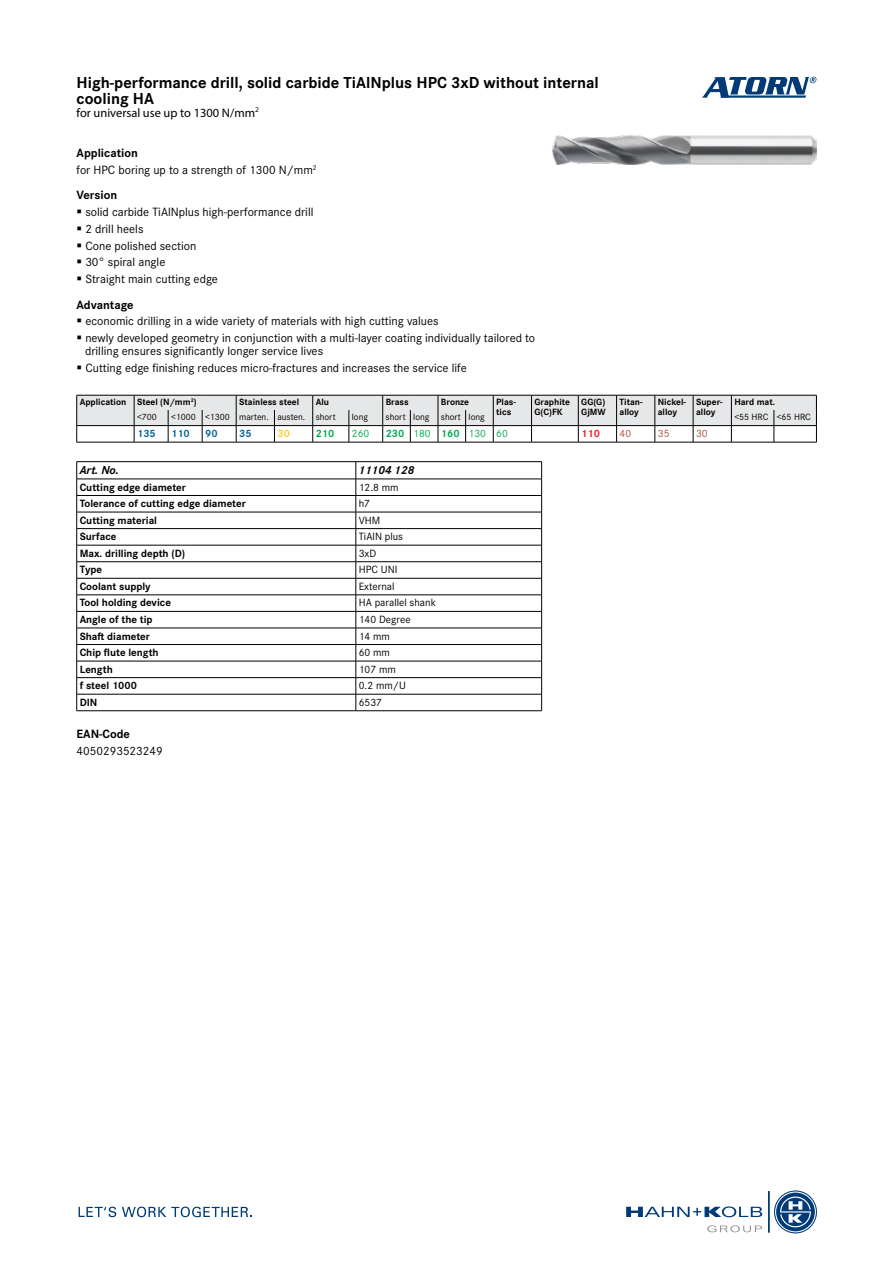
<style>
.page{position:relative;width:893px;height:1263px;background:#fff}
.page>*{position:absolute;margin:0;border:0;box-sizing:border-box;transform-origin:0 0}
.t1{font:700 16.5px/16.5px "Corporate S Pro";color:#000}
.t2{font:12.45px/16.8px "Corporate S Pro";color:#000}
.t3{font:12.45px "Myriad Pro";color:#000}
.t4{font:700 12.45px "Corporate S Pro";color:#000}
.t5{font:italic 700 12px "Corporate S Pro";color:#000}
.t6{font:700 10.95px "Corporate S Pro";color:#000}
.t7{font:10.95px "Corporate S Pro";color:#000}
.t8{font:10.95px "Corporate S Pro";color:#00ab4e}
.t9{font:700 10.95px "Corporate S Pro";color:#00669b}
.t10{font:10.95px "Corporate S Pro";color:#aa4e3d}
.t11{font:700 10.95px "Corporate S Pro";color:#00ab4e}
.t12{font:700 10.95px "Corporate S Pro";color:#ed1d24}
.t13{font:700 10.95px "Corporate S Pro";color:#ffcc31}
.t14{font:700 9.45px/9.4px "Corporate S Pro";color:#000}
.t15{font:9.45px "Corporate S Pro";color:#000}
.s1{font-weight:700}
</style>
<div class="page">
<img style="left:553px;top:136px;width:263px;height:29px">
<svg style="left:702px;top:77px;width:114px;height:21px"></svg>
<svg style="left:626px;top:1206px;width:136px;height:11px"></svg>
<hr style="left:768px;top:1191px;width:1px;height:41px;background:#003b78">
<svg style="left:775px;top:1191px;width:41px;height:42px"></svg>
<div style="left:774px;top:1191px;width:42px;height:42px;border:2px solid #fff;border-radius:50%"></div>
<div style="left:774px;top:1191px;width:42px;height:42px;border:1px solid #003b78;border-radius:50%"></div>
<svg style="left:707px;top:1225px;width:55px;height:7px"></svg>
<svg style="left:79px;top:1207px;width:37px;height:10px"></svg>
<svg style="left:122px;top:1206px;width:130px;height:11px"></svg>
<svg style="left:76px;top:395px;width:741px;height:48px"></svg>
<hr style="left:774px;top:442px;width:43px;height:1px;background:#000">
<hr style="left:77px;top:461px;width:279px;height:1px;background:#000">
<hr style="left:356px;top:461px;width:186px;height:1px;background:#000">
<hr style="left:77px;top:479px;width:279px;height:1px;background:#000">
<hr style="left:356px;top:479px;width:186px;height:1px;background:#000">
<hr style="left:77px;top:495px;width:279px;height:1px;background:#000">
<hr style="left:356px;top:495px;width:186px;height:1px;background:#000">
<hr style="left:77px;top:512px;width:279px;height:1px;background:#000">
<hr style="left:356px;top:512px;width:186px;height:1px;background:#000">
<hr style="left:77px;top:528px;width:279px;height:1px;background:#000">
<hr style="left:356px;top:528px;width:186px;height:1px;background:#000">
<hr style="left:77px;top:545px;width:279px;height:1px;background:#000">
<hr style="left:356px;top:545px;width:186px;height:1px;background:#000">
<hr style="left:77px;top:561px;width:279px;height:1px;background:#000">
<hr style="left:356px;top:561px;width:186px;height:1px;background:#000">
<hr style="left:77px;top:578px;width:279px;height:1px;background:#000">
<hr style="left:356px;top:578px;width:186px;height:1px;background:#000">
<hr style="left:77px;top:595px;width:279px;height:1px;background:#000">
<hr style="left:356px;top:595px;width:186px;height:1px;background:#000">
<hr style="left:77px;top:611px;width:279px;height:1px;background:#000">
<hr style="left:356px;top:611px;width:186px;height:1px;background:#000">
<hr style="left:77px;top:628px;width:279px;height:1px;background:#000">
<hr style="left:356px;top:628px;width:186px;height:1px;background:#000">
<hr style="left:77px;top:644px;width:279px;height:1px;background:#000">
<hr style="left:356px;top:644px;width:186px;height:1px;background:#000">
<hr style="left:77px;top:661px;width:279px;height:1px;background:#000">
<hr style="left:356px;top:661px;width:186px;height:1px;background:#000">
<hr style="left:77px;top:677px;width:279px;height:1px;background:#000">
<hr style="left:356px;top:677px;width:186px;height:1px;background:#000">
<hr style="left:77px;top:694px;width:279px;height:1px;background:#000">
<svg style="left:76px;top:462px;width:1px;height:248px"></svg>
<hr style="left:77px;top:710px;width:279px;height:1px;background:#000">
<hr style="left:356px;top:694px;width:186px;height:1px;background:#000">
<svg style="left:356px;top:462px;width:1px;height:248px"></svg>
<svg style="left:541px;top:462px;width:1px;height:248px"></svg>
<hr style="left:356px;top:710px;width:186px;height:1px;background:#000">
<h1 class="t1" style="left:77px;top:73px;width:524px">High-performance drill, solid carbide TiAlNplus HPC 3xD without internal cooling HA</h1>
<p class="t3" style="left:77px;top:105px;width:184px">for universal use up to 1300 N/mm<sup>2</sup></p>
<p class="t2" style="left:77px;top:143px;width:242px"><span class="s1">Application<br></span>for HPC boring up to a strength of 1300 N/mm<sup>2</sup></p>
<p class="t4" style="left:77px;top:185px;width:42px">Version</p>
<p class="t2" style="left:85px;top:202px;width:230px">solid carbide TiAlNplus high-performance drill<br>2 drill heels<br>Cone polished section<br>30° spiral angle<br>Straight main cutting edge</p>
<p class="t4" style="left:77px;top:295px;width:59px">Advantage</p>
<p class="t2" style="left:85px;top:312px;width:451px">economic drilling in a wide variety of materials with high cutting values<br>newly developed geometry in conjunction with a multi-layer coating individually tailored to</p>
<p class="t2" style="left:85px;top:341px;width:383px">drilling ensures significantly longer service lives<br>Cutting edge finishing reduces micro-fractures and increases the service life</p>
<p class="t14" style="left:80px;top:396px;width:119px">Application Steel (N/mm<sup>2</sup>)</p>
<p class="t14" style="left:239px;top:396px;width:62px">Stainless steel</p>
<p class="t14" style="left:316px;top:396px;width:15px">Alu</p>
<p class="t14" style="left:386px;top:396px;width:25px">Brass</p>
<p class="t14" style="left:441px;top:396px;width:30px">Bronze</p>
<p class="t14" style="left:496px;top:396px;width:21px">Plas&shy;tics</p>
<p class="t14" style="left:534px;top:396px;width:37px">Graphite<br>G(C)FK</p>
<p class="t14" style="left:581px;top:396px;width:26px">GG(G)<br>GjMW</p>
<p class="t14" style="left:619px;top:396px;width:25px">Titan&shy;alloy</p>
<p class="t14" style="left:658px;top:396px;width:30px">Nickel&shy;alloy</p>
<p class="t14" style="left:696px;top:396px;width:28px">Super&shy;alloy</p>
<p class="t14" style="left:734px;top:396px;width:42px">Hard mat.</p>
<p class="t15" style="left:137px;top:410px;width:21px">&lt;700</p>
<p class="t15" style="left:171px;top:410px;width:166px">&lt;1000 &lt;1300 marten. austen. short</p>
<p class="t15" style="left:352px;top:410px;width:18px">long</p>
<p class="t15" style="left:386px;top:410px;width:101px">short long short long</p>
<p class="t15" style="left:734px;top:410px;width:78px">&lt;55 HRC &lt;65 HRC</p>
<p class="t9" style="left:137px;top:425px;width:20px">135</p>
<p class="t9" style="left:171px;top:425px;width:20px">110</p>
<p class="t9" style="left:205px;top:425px;width:14px">90</p>
<p class="t9" style="left:239px;top:425px;width:14px">35</p>
<p class="t13" style="left:277px;top:425px;width:14px">30</p>
<p class="t11" style="left:316px;top:425px;width:20px">210</p>
<p class="t8" style="left:352px;top:426px;width:19px">260</p>
<p class="t8" style="left:386px;top:426px;width:124px"><span class="s1">230</span> 180 <span class="s1">160</span> 130 60</p>
<p class="t12" style="left:581px;top:425px;width:20px">110</p>
<p class="t10" style="left:620px;top:426px;width:13px">40</p>
<p class="t10" style="left:658px;top:426px;width:13px">35</p>
<p class="t10" style="left:696px;top:426px;width:13px">30</p>
<p class="t5" style="left:80px;top:461px;width:41px">Art. No.</p>
<p class="t5" style="left:359px;top:461px;width:57px">11104 128</p>
<p class="t6" style="left:80px;top:478px;width:108px">Cutting edge diameter</p>
<p class="t7" style="left:359px;top:479px;width:41px">12.8 mm</p>
<p class="t6" style="left:80px;top:495px;width:168px">Tolerance of cutting edge diameter</p>
<p class="t7" style="left:359px;top:495px;width:13px">h7</p>
<p class="t6" style="left:80px;top:511px;width:79px">Cutting material</p>
<p class="t7" style="left:359px;top:512px;width:23px">VHM</p>
<p class="t6" style="left:80px;top:528px;width:38px">Surface</p>
<p class="t7" style="left:359px;top:529px;width:46px">TiAlN plus</p>
<p class="t6" style="left:80px;top:544px;width:107px">Max. drilling depth (D)</p>
<p class="t7" style="left:359px;top:545px;width:19px">3xD</p>
<p class="t6" style="left:80px;top:561px;width:24px">Type</p>
<p class="t7" style="left:359px;top:562px;width:40px">HPC UNI</p>
<p class="t6" style="left:80px;top:578px;width:73px">Coolant supply</p>
<p class="t7" style="left:359px;top:578px;width:37px">External</p>
<p class="t6" style="left:80px;top:594px;width:93px">Tool holding device</p>
<p class="t7" style="left:359px;top:595px;width:79px">HA parallel shank</p>
<p class="t6" style="left:80px;top:611px;width:74px">Angle of the tip</p>
<p class="t7" style="left:359px;top:611px;width:53px">140 Degree</p>
<p class="t6" style="left:80px;top:627px;width:72px">Shaft diameter</p>
<p class="t7" style="left:359px;top:628px;width:33px">14 mm</p>
<p class="t6" style="left:80px;top:644px;width:81px">Chip flute length</p>
<p class="t7" style="left:359px;top:644px;width:33px">60 mm</p>
<p class="t6" style="left:80px;top:660px;width:35px">Length</p>
<p class="t7" style="left:359px;top:661px;width:39px">107 mm</p>
<p class="t6" style="left:80px;top:677px;width:59px">f steel 1000</p>
<p class="t7" style="left:359px;top:678px;width:49px">0.2 mm/U</p>
<p class="t6" style="left:80px;top:693px;width:19px">DIN</p>
<p class="t7" style="left:359px;top:694px;width:25px">6537</p>
<p class="t4" style="left:77px;top:724px;width:55px">EAN-Code</p>
<p class="t2" style="left:77px;top:742px;width:88px">4050293523249</p>
</div>
